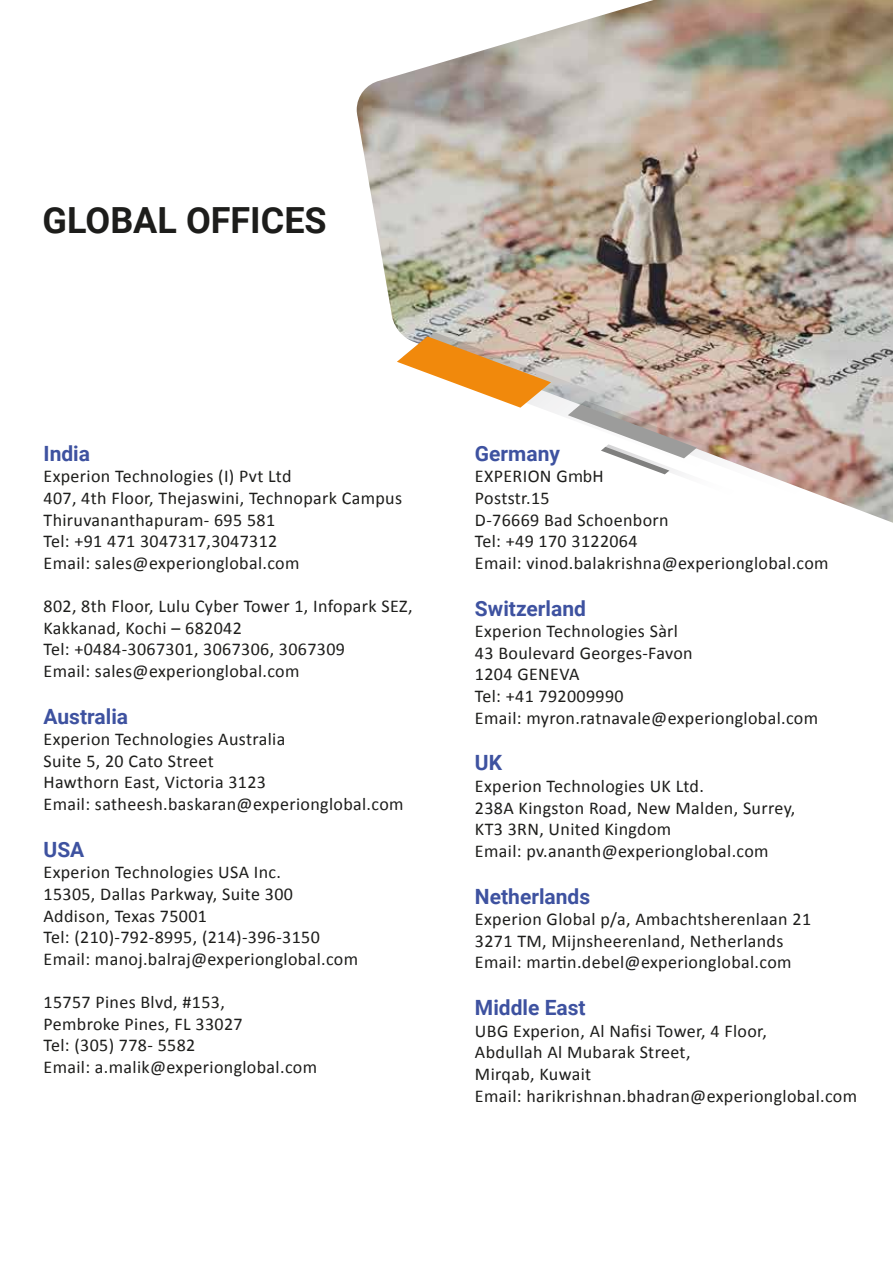
<style>
.page{position:relative;width:893px;height:1263px;background:#fff}
.page>*{position:absolute;margin:0;border:0;box-sizing:border-box;transform-origin:0 0}
.t1{font:700 36px "Roboto";color:#1d1d1b}
.t2{font:700 21px "Roboto";color:#3e52a0}
.t3{font:18px/21.6px "Calibri";letter-spacing:.02em;color:#1d1d1b}
</style>
<div class="page">
<img style="left:357px;top:0;width:536px;height:523px">
<svg style="left:403px;top:332px;width:361px;height:148px"></svg>
<svg style="left:397px;top:336px;width:154px;height:72px"></svg>
<svg style="left:568px;top:401px;width:266px;height:102px"></svg>
<h1 class="t1" style="left:43px;top:195px;width:286px">GLOBAL OFFICES</h1>
<p class="t2" style="left:44px;top:438px;width:48px">India</p>
<p class="t3" style="left:44px;top:465px;width:360px">Experion Technologies (I) Pvt Ltd<br>407, 4th Floor, Thejaswini, Technopark Campus Thiruvananthapuram- 695 581<br>Tel: +91 471 3047317,3047312<br>Email: sales@experionglobal.com</p>
<p class="t3" style="left:44px;top:595px;width:370px">802, 8th Floor, Lulu Cyber Tower 1, Infopark SEZ, Kakkanad, Kochi – 682042<br>Tel: +0484-3067301, 3067306, 3067309<br>Email: sales@experionglobal.com</p>
<p class="t2" style="left:44px;top:701px;width:86px">Australia</p>
<p class="t3" style="left:44px;top:728px;width:362px">Experion Technologies Australia<br>Suite 5, 20 Cato Street<br>Hawthorn East, Victoria 3123<br>Email: satheesh.baskaran@experionglobal.com</p>
<p class="t2" style="left:44px;top:834px;width:42px">USA</p>
<p class="t3" style="left:44px;top:861px;width:316px">Experion Technologies USA Inc.<br>15305, Dallas Parkway, Suite 300<br>Addison, Texas 75001<br>Tel: (210)-792-8995, (214)-396-3150<br>Email: manoj.balraj@experionglobal.com</p>
<p class="t3" style="left:44px;top:991px;width:275px">15757 Pines Blvd, #153,<br>Pembroke Pines, FL 33027<br>Tel: (305) 778- 5582<br>Email: a.malik@experionglobal.com</p>
<p class="t2" style="left:475px;top:438px;width:87px">Germany</p>
<p class="t3" style="left:475px;top:465px;width:355px">EXPERION GmbH<br>Poststr.15<br>D-76669 Bad Schoenborn<br>Tel: +49 170 3122064<br>Email: vinod.balakrishna@experionglobal.com</p>
<p class="t2" style="left:475px;top:593px;width:112px">Switzerland</p>
<p class="t3" style="left:475px;top:620px;width:345px">Experion Technologies Sàrl<br>43 Boulevard Georges-Favon<br>1204 GENEVA<br>Tel: +41 792009990<br>Email: myron.ratnavale@experionglobal.com</p>
<p class="t2" style="left:475px;top:748px;width:29px">UK</p>
<p class="t3" style="left:475px;top:775px;width:322px">Experion Technologies UK Ltd.<br>238A Kingston Road, New Malden, Surrey, KT3 3RN, United Kingdom<br>Email: pv.ananth@experionglobal.com</p>
<p class="t2" style="left:475px;top:881px;width:117px">Netherlands</p>
<p class="t3" style="left:475px;top:908px;width:338px">Experion Global p/a, Ambachtsherenlaan 21<br>3271 TM, Mijnsheerenland, Netherlands<br>Email: martin.debel@experionglobal.com</p>
<p class="t2" style="left:475px;top:993px;width:112px">Middle East</p>
<p class="t3" style="left:475px;top:1019px;width:384px">UBG Experion, Al Nafisi Tower, 4 Floor,<br>Abdullah Al Mubarak Street,<br>Mirqab, Kuwait<br>Email: harikrishnan.bhadran@experionglobal.com</p>
</div>
